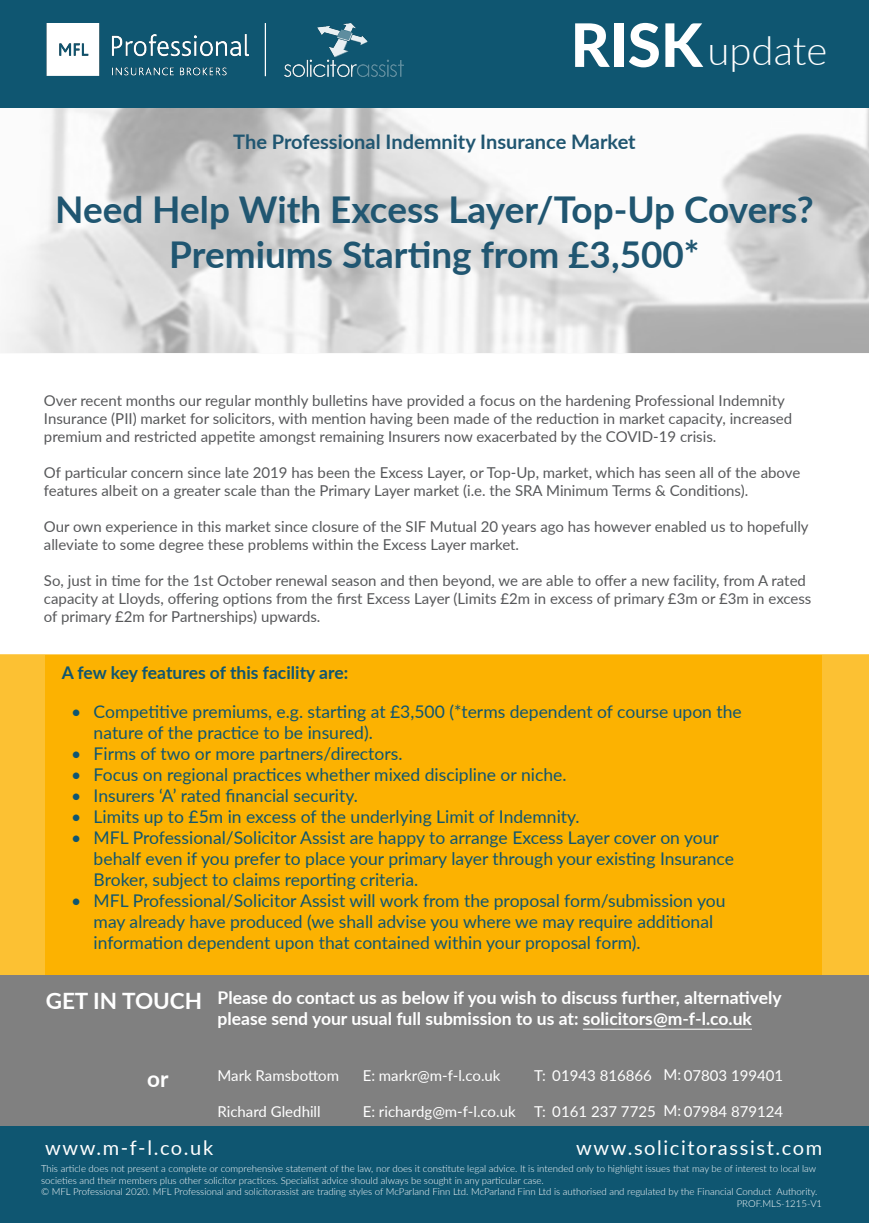
<style>
.page{position:relative;width:869px;height:1223px;background:#fff}
.page>*{position:absolute;margin:0;border:0;box-sizing:border-box;transform-origin:0 0}
.t1{font:800 60px "Lato";color:#fff}
.t2{font:300 40px "Lato";color:#fff}
.t3{font:700 36.88px "Lato";color:#205671}
.t4{font:700 22.5px "Lato";color:#fff}
.t5{font:700 20px "Lato";color:#205671}
.t6{font:20px "Lato";letter-spacing:.08em;color:#fff}
.t7{font:17.5px/21px "Lato";color:#0f5671}
.t8{font:700 17.5px/21px "Lato";color:#fff}
.t9{font:700 17.5px "Lato";color:#0f5671}
.t10{font:15px/18px "Lato";color:#57585a}
.t11{font:15px "Lato";color:#fff}
.t12{font:300 9.62px/11.5px "Lato";color:#fff}
</style>
<div class="page">
<div style="left:0;top:1125px;width:868px;height:97px;background:#0f5671"></div>
<div style="left:0;top:654px;width:868px;height:321px;background:#fcc133"></div>
<div style="left:46px;top:654px;width:775px;height:321px;background:#fcb201"></div>
<img style="left:0;top:108px;width:868px;height:245px">
<div style="left:0;top:0;width:868px;height:108px;background:#0f5671"></div>
<div style="left:0;top:975px;width:868px;height:150px;background:#808080"></div>
<img style="left:284px;top:23px;width:119px;height:53px">
<img style="left:46px;top:23px;width:202px;height:52px">
<hr style="left:264px;top:23px;width:2px;height:53px;background:#fff">
<hr style="left:582px;top:1028px;width:169px;height:1px;background:#fff">
<p class="t1" style="left:570px;top:0;width:133px">RISK</p>
<p class="t2" style="left:707px;top:23px;width:121px">update</p>
<p class="t5" style="left:233px;top:127px;width:404px">The Professional Indemnity Insurance Market</p>
<p class="t3" style="left:55px;top:183px;width:759px">Need Help With Excess Layer/Top-Up Covers?</p>
<p class="t3" style="left:169px;top:227px;width:531px">Premiums Starting from £3,500*</p>
<p class="t10" style="left:44px;top:390px;width:749px">Over recent months our regular monthly bulletins have provided a focus on the hardening Professional Indemnity<br>Insurance (PII) market for solicitors, with mention having been made of the reduction in market capacity, increased premium and restricted appetite amongst remaining Insurers now exacerbated by the COVID-19 crisis.</p>
<p class="t10" style="left:44px;top:462px;width:757px">Of particular concern since late 2019 has been the Excess Layer, or Top-Up, market, which has seen all of the above features albeit on a greater scale than the Primary Layer market (i.e. the SRA Minimum Terms &amp; Conditions).</p>
<p class="t10" style="left:44px;top:516px;width:765px">Our own experience in this market since closure of the SIF Mutual 20 years ago has however enabled us to hopefully alleviate to some degree these problems within the Excess Layer market.</p>
<p class="t10" style="left:44px;top:570px;width:768px">So, just in time for the 1st October renewal season and then beyond, we are able to offer a new facility, from A rated capacity at Lloyds, offering options from the first Excess Layer (Limits £2m in excess of primary £3m or £3m in excess of primary £2m for Partnerships) upwards.</p>
<p class="t9" style="left:62px;top:659px;width:288px">A few key features of this facility are:</p>
<p class="t7" style="left:94px;top:700px;width:649px;text-indent:-22px">• Competitive premiums, e.g. starting at £3,500 (*terms dependent of course upon the nature of the practice to be insured).</p>
<p class="t7" style="left:71px;top:742px;width:333px">• Firms of two or more partners/directors.</p>
<p class="t7" style="left:71px;top:763px;width:496px">• Focus on regional practices whether mixed discipline or niche.</p>
<p class="t7" style="left:71px;top:784px;width:288px">• Insurers ‘A’ rated financial security.</p>
<p class="t7" style="left:71px;top:805px;width:510px">• Limits up to £5m in excess of the underlying Limit of Indemnity.</p>
<p class="t7" style="left:94px;top:826px;width:641px;text-indent:-22px">• MFL Professional/Solicitor Assist are happy to arrange Excess Layer cover on your behalf even if you prefer to place your primary layer through your existing Insurance<br>Broker, subject to claims reporting criteria.</p>
<p class="t7" style="left:94px;top:889px;width:633px;text-indent:-22px">• MFL Professional/Solicitor Assist will work from the proposal form/submission you may already have produced (we shall advise you where we may require additional information dependent upon that contained within your proposal form).</p>
<p class="t4" style="left:46px;top:983px;width:158px">GET IN TOUCH</p>
<p class="t4" style="left:147px;top:1062px;width:23px">or</p>
<p class="t8" style="left:217px;top:986px;width:565px">Please do contact us as below if you wish to discuss further, alternatively please send your usual full submission to us at: solicitors@m-f-l.co.uk</p>
<p class="t11" style="left:217px;top:1064px;width:123px">Mark Ramsbottom</p>
<p class="t11" style="left:217px;top:1100px;width:105px">Richard Gledhill</p>
<p class="t11" style="left:362px;top:1064px;width:139px">E: markr@m-f-l.co.uk</p>
<p class="t11" style="left:362px;top:1100px;width:154px">E: richardg@m-f-l.co.uk</p>
<p class="t11" style="left:533px;top:1064px;width:119px">T: 01943 816866</p>
<p class="t11" style="left:533px;top:1100px;width:123px">T: 0161 237 7725</p>
<p class="t11" style="left:663px;top:1064px;width:121px">M: 07803 199401</p>
<p class="t11" style="left:663px;top:1100px;width:121px">M: 07984 879124</p>
<p class="t6" style="left:45px;top:1133px;width:169px">www.m-f-l.co.uk</p>
<p class="t6" style="left:576px;top:1133px;width:247px">www.solicitorassist.com</p>
<p class="t12" style="left:41px;top:1162px;width:777px">This article does not present a complete or comprehensive statement of the law, nor does it constitute legal advice. It is intended only to highlight issues that may be of interest to local law societies and their members plus other solicitor practices. Specialist advice should always be sought in any particular case.<br>© MFL Professional 2020. MFL Professional and solicitorassist are trading styles of McParland Finn Ltd. McParland Finn Ltd is authorised and regulated by the Financial Conduct Authority.</p>
<p class="t12" style="left:736px;top:1197px;width:87px">PROF.MLS-1215-V1</p>
</div>
